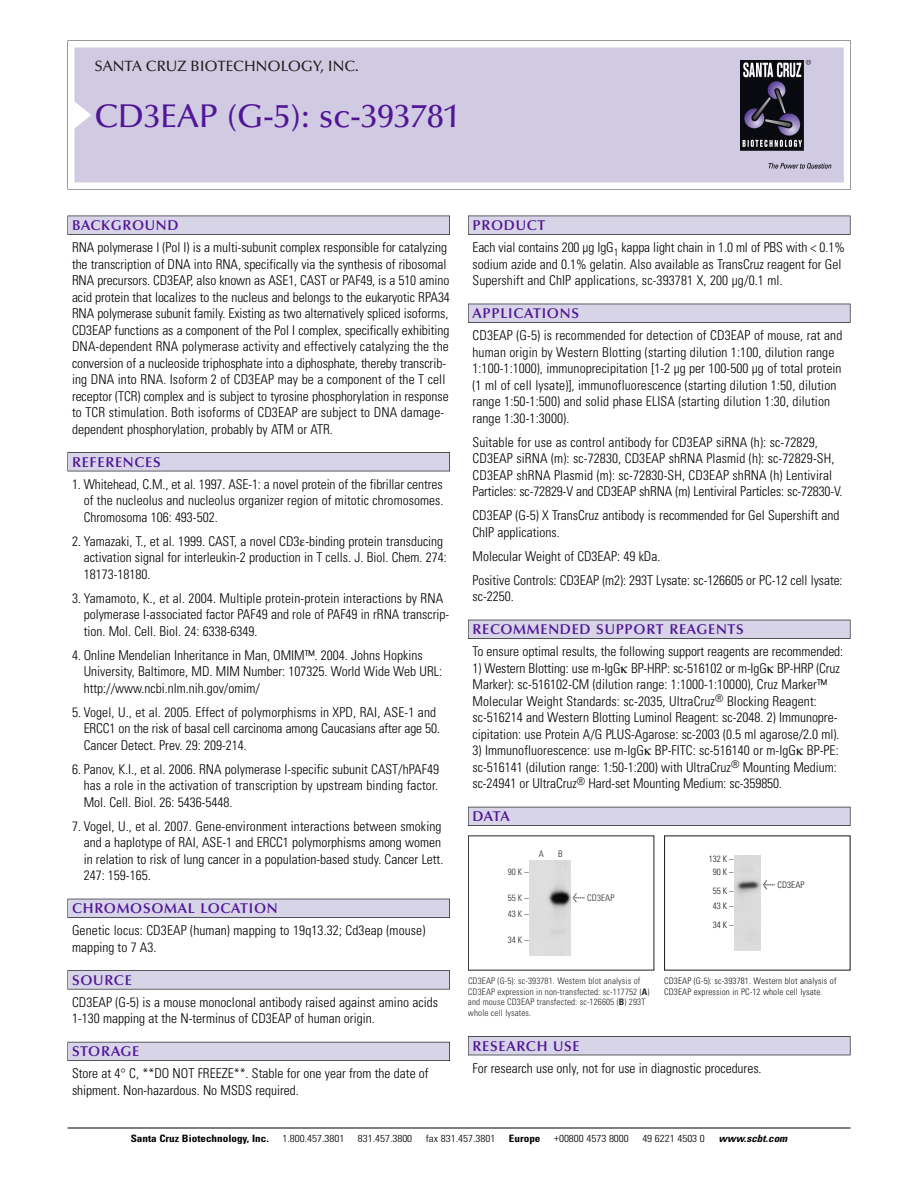
<style>
.page{position:relative;width:918px;height:1188px;background:#fff}
.page>*{position:absolute;margin:0;border:0;box-sizing:border-box;transform-origin:0 0}
.t1{font:500 33px "Optima";color:#511695}
.t2{font:500 15px "Optima";color:#231f20}
.t3{font:600 14.25px "Optima";letter-spacing:.05em;color:#511695}
.t4{font:300 condensed 13.5px/16.5px "Univers";color:#000}
.t5{font:300 condensed 10.2px "Univers";color:#000;scale:1.1 1}
.t6{font:700 condensed 10.2px "Univers";color:#000;scale:1.1 1}
.t7{font:italic 700 condensed 10.2px "Univers";color:#000;scale:1.1 1}
.t8{font:300 condensed 9px/10.5px "Univers";letter-spacing:.015em;color:#272627}
.t9{font:300 condensed 9px/10.5px "Univers";letter-spacing:.015em;color:#191919}
.s1{font-family:"Meta Plus";font-weight:400;font-stretch:normal;font-size:10.5px}
.s2{font-weight:700}
</style>
<div class="page">
<svg style="left:68px;top:40px;width:783px;height:149px"></svg>
<div style="left:74px;top:47px;width:770px;height:135px;background:#d1cae3"></div>
<img style="left:741px;top:60px;width:90px;height:108px">
<div style="left:68px;top:216px;width:382px;height:19px;background:#535256"></div>
<div style="left:68px;top:216px;width:381px;height:18px;background:#d7d4e8"></div>
<div style="left:68px;top:452px;width:382px;height:19px;background:#515155"></div>
<div style="left:68px;top:453px;width:381px;height:18px;background:#d7d4e8"></div>
<div style="left:68px;top:899px;width:382px;height:19px;background:#515057"></div>
<div style="left:68px;top:899px;width:381px;height:18px;background:#d7d4e8"></div>
<div style="left:68px;top:970px;width:382px;height:19px;background:#575659"></div>
<div style="left:68px;top:971px;width:381px;height:18px;background:#d7d4e8"></div>
<div style="left:68px;top:1042px;width:382px;height:19px;background:#595860"></div>
<div style="left:68px;top:1042px;width:381px;height:18px;background:#d7d4e8"></div>
<div style="left:468px;top:216px;width:382px;height:19px;background:#535256"></div>
<div style="left:468px;top:216px;width:382px;height:18px;background:#d7d4e8"></div>
<div style="left:468px;top:304px;width:382px;height:19px;background:#525156"></div>
<div style="left:468px;top:304px;width:382px;height:18px;background:#d7d4e8"></div>
<div style="left:468px;top:620px;width:382px;height:19px;background:#515057"></div>
<div style="left:468px;top:620px;width:382px;height:18px;background:#d7d4e8"></div>
<div style="left:468px;top:807px;width:382px;height:19px;background:#535259"></div>
<div style="left:468px;top:807px;width:382px;height:18px;background:#d7d4e8"></div>
<div style="left:468px;top:1036px;width:382px;height:19px;background:#515056"></div>
<div style="left:468px;top:1037px;width:382px;height:18px;background:#d7d4e8"></div>
<hr style="left:68px;top:1128px;width:782px;height:1px;background:#000">
<img style="left:530px;top:861px;width:40px;height:95px">
<img style="left:735px;top:856px;width:26px;height:95px">
<p class="t2" style="left:94px;top:60px;width:266px">SANTA CRUZ BIOTECHNOLOGY, INC.</p>
<p class="t1" style="left:94px;top:102px;width:367px">CD3EAP (G-5): sc-393781</p>
<p class="t3" style="left:72px;top:219px;width:108px">BACKGROUND</p>
<p class="t4" style="left:72px;top:240px;width:379px">RNA polymerase I (Pol I) is a multi-subunit complex responsible for catalyzing the transcription of DNA into RNA, specifically via the synthesis of ribosomal RNA precursors. CD3EAP, also known as ASE1, CAST or PAF49, is a 510 amino acid protein that localizes to the nucleus and belongs to the eukaryotic RPA34<br>RNA polymerase subunit family. Existing as two alternatively spliced isoforms, CD3EAP functions as a component of the Pol I complex, specifically exhibiting DNA-dependent RNA polymerase activity and effectively catalyzing the the conversion of a nucleoside triphosphate into a diphosphate, thereby transcrib&shy;ing DNA into RNA. Isoform 2 of CD3EAP may be a component of the T cell receptor (TCR) complex and is subject to tyrosine phosphorylation in response to TCR stimulation. Both isoforms of CD3EAP are subject to DNA damage&shy;dependent phosphorylation, probably by ATM or ATR.</p>
<p class="t3" style="left:72px;top:456px;width:90px">REFERENCES</p>
<p class="t4" style="left:84px;top:477px;width:361px;text-align:justify;text-indent:-12px">1. Whitehead, C.M., et al. 1997. ASE-1: a novel protein of the fibrillar centres of the nucleolus and nucleolus organizer region of mitotic chromosomes.<br>Chromosoma 106: 493-502.</p>
<p class="t4" style="left:84px;top:534px;width:365px;text-indent:-12px">2. Yamazaki, T., et al. 1999. CAST, a novel CD3 -binding protein transducing activation signal for interleukin-2 production in T cells. J. Biol. Chem. 274:<br>18173-18180.</p>
<p class="t4" style="left:84px;top:591px;width:367px;text-indent:-12px">3. Yamamoto, K., et al. 2004. Multiple protein-protein interactions by RNA polymerase I-associated factor PAF49 and role of PAF49 in rRNA transcrip&shy;tion. Mol. Cell. Biol. 24: 6338-6349.</p>
<p class="t4" style="left:84px;top:648px;width:360px;text-indent:-12px">4. Online Mendelian Inheritance in Man, OMIM™. 2004. Johns Hopkins<br>University, Baltimore, MD. MIM Number: 107325. World Wide Web URL: http://www.ncbi.nlm.nih.gov/omim/</p>
<p class="t4" style="left:84px;top:705px;width:358px;text-indent:-12px">5. Vogel, U., et al. 2005. Effect of polymorphisms in XPD, RAI, ASE-1 and<br>ERCC1 on the risk of basal cell carcinoma among Caucasians after age 50.<br>Cancer Detect. Prev. 29: 209-214.</p>
<p class="t4" style="left:84px;top:762px;width:357px;text-align:justify;text-indent:-12px">6. Panov, K.I., et al. 2006. RNA polymerase I-specific subunit CAST/hPAF49 has a role in the activation of transcription by upstream binding factor.<br>Mol. Cell. Biol. 26: 5436-5448.</p>
<p class="t4" style="left:84px;top:819px;width:361px;text-indent:-12px">7. Vogel, U., et al. 2007. Gene-environment interactions between smoking and a haplotype of RAI, ASE-1 and ERCC1 polymorphisms among women in relation to risk of lung cancer in a population-based study. Cancer Lett.<br>247: 159-165.</p>
<p class="t3" style="left:72px;top:902px;width:207px">CHROMOSOMAL LOCATION</p>
<p class="t4" style="left:72px;top:924px;width:355px">Genetic locus: CD3EAP (human) mapping to 19q13.32; Cd3eap (mouse) mapping to 7 A3.</p>
<p class="t3" style="left:72px;top:974px;width:61px">SOURCE</p>
<p class="t4" style="left:72px;top:995px;width:368px">CD3EAP (G-5) is a mouse monoclonal antibody raised against amino acids<br>1-130 mapping at the N-terminus of CD3EAP of human origin.</p>
<p class="t3" style="left:72px;top:1045px;width:69px">STORAGE</p>
<p class="t4" style="left:72px;top:1067px;width:358px">Store at 4° C, **DO NOT FREEZE**. Stable for one year from the date of shipment. Non-hazardous. No MSDS required.</p>
<p class="t3" style="left:473px;top:219px;width:74px">PRODUCT</p>
<p class="t4" style="left:473px;top:240px;width:374px">Each vial contains 200 µg IgG<sub>1</sub> kappa light chain in 1.0 ml of PBS with &lt; 0.1% sodium azide and 0.1% gelatin. Also available as TransCruz reagent for Gel<br>Supershift and ChIP applications, sc-393781 X, 200 µg/0.1 ml.</p>
<p class="t3" style="left:473px;top:307px;width:108px">APPLICATIONS</p>
<p class="t4" style="left:473px;top:328px;width:371px">CD3EAP (G-5) is recommended for detection of CD3EAP of mouse, rat and human origin by Western Blotting (starting dilution 1:100, dilution range 1:100-1:1000), immunoprecipitation [1-2 µg per 100-500 µg of total protein (1 ml of cell lysate)], immunofluorescence (starting dilution 1:50, dilution range 1:50-1:500) and solid phase ELISA (starting dilution 1:30, dilution range 1:30-1:3000).</p>
<p class="t4" style="left:473px;top:435px;width:372px">Suitable for use as control antibody for CD3EAP siRNA (h): sc-72829, CD3EAP siRNA (m): sc-72830, CD3EAP shRNA Plasmid (h): sc-72829-SH, CD3EAP shRNA Plasmid (m): sc-72830-SH, CD3EAP shRNA (h) Lentiviral Particles: sc-72829-V and CD3EAP shRNA (m) Lentiviral Particles: sc-72830-V.</p>
<p class="t4" style="left:473px;top:508px;width:369px">CD3EAP (G-5) X TransCruz antibody is recommended for Gel Supershift and<br>ChIP applications.</p>
<p class="t4" style="left:473px;top:549px;width:189px">Molecular Weight of CD3EAP: 49 kDa.</p>
<p class="t4" style="left:473px;top:573px;width:372px">Positive Controls: CD3EAP (m2): 293T Lysate: sc-126605 or PC-12 cell lysate: sc-2250.</p>
<p class="t3" style="left:473px;top:623px;width:273px">RECOMMENDED SUPPORT REAGENTS</p>
<p class="t4" style="left:473px;top:645px;width:372px">To ensure optimal results, the following support reagents are recommended:</p>
<p class="t4" style="left:473px;top:661px;width:369px">1) Western Blotting: use m-IgG BP-HRP: sc-516102 or m-IgG BP-HRP (Cruz Marker): sc-516102-CM (dilution range: 1:1000-1:10000), Cruz Marker™ Molecular Weight Standards: sc-2035, UltraCruz<sup>®</sup> Blocking Reagent: sc-516214 and Western Blotting Luminol Reagent: sc-2048. 2) Immunopre&shy;cipitation: use Protein A/G PLUS-Agarose: sc-2003 (0.5 ml agarose/2.0 ml).</p>
<p class="t4" style="left:473px;top:744px;width:368px">3) Immunofluorescence: use m-IgG BP-FITC: sc-516140 or m-IgG BP-PE: sc-516141 (dilution range: 1:50-1:200) with UltraCruz<sup>®</sup> Mounting Medium: sc-24941 or UltraCruz<sup>®</sup> Hard-set Mounting Medium: sc-359850.</p>
<p class="t3" style="left:473px;top:810px;width:39px">DATA</p>
<p class="t8" style="left:508px;top:868px;width:22px">90K–</p>
<p class="t8" style="left:508px;top:891px;width:22px;line-height:15.6px">55K–<br>43K–</p>
<p class="t8" style="left:508px;top:935px;width:22px">34K–</p>
<p class="t8" style="left:539px;top:850px;width:7px">A</p>
<p class="t8" style="left:558px;top:850px;width:6px">B</p>
<p class="t8" style="left:573px;top:894px;width:43px"><span class="s1">&lt;</span> CD3EAP</p>
<p class="t8" style="left:468px;top:977px;width:183px">CD3EAP (G-5): sc-393781. Western blot analysis of CD3EAP expression in non-transfected: sc-117752 (<span class="s2">A</span>) and mouse CD3EAP transfected: sc-126605 (<span class="s2">B</span>) 293T whole cell lysates.</p>
<p class="t9" style="left:709px;top:854px;width:26px;line-height:12.1px;text-align:center">132 K –<br>90K–</p>
<p class="t9" style="left:713px;top:884px;width:22px;line-height:15px">55K–<br>43K–</p>
<p class="t9" style="left:713px;top:921px;width:22px">34K–</p>
<p class="t9" style="left:763px;top:881px;width:43px"><span class="s1">&lt;</span> CD3EAP</p>
<p class="t9" style="left:664px;top:977px;width:174px">CD3EAP (G-5): sc-393781. Western blot analysis of<br>CD3EAP expression in PC-12 whole cell lysate.</p>
<p class="t3" style="left:473px;top:1040px;width:109px">RESEARCH USE</p>
<p class="t4" style="left:473px;top:1061px;width:291px">For research use only, not for use in diagnostic procedures.</p>
<p class="t6" style="left:131px;top:1135px;width:127px">Santa Cruz Biotechnology, Inc.</p>
<p class="t5" style="left:282px;top:1135px;width:58px">1.800.457.3801</p>
<p class="t5" style="left:358px;top:1135px;width:51px">831.457.3800</p>
<p class="t5" style="left:426px;top:1135px;width:65px">fax 831.457.3801</p>
<p class="t6" style="left:509px;top:1135px;width:30px">Europe</p>
<p class="t5" style="left:554px;top:1135px;width:69px">+00800 4573 8000</p>
<p class="t5" style="left:642px;top:1135px;width:58px">49 6221 4503 0</p>
<p class="t7" style="left:719px;top:1135px;width:66px">www.scbt.com</p>
</div>
